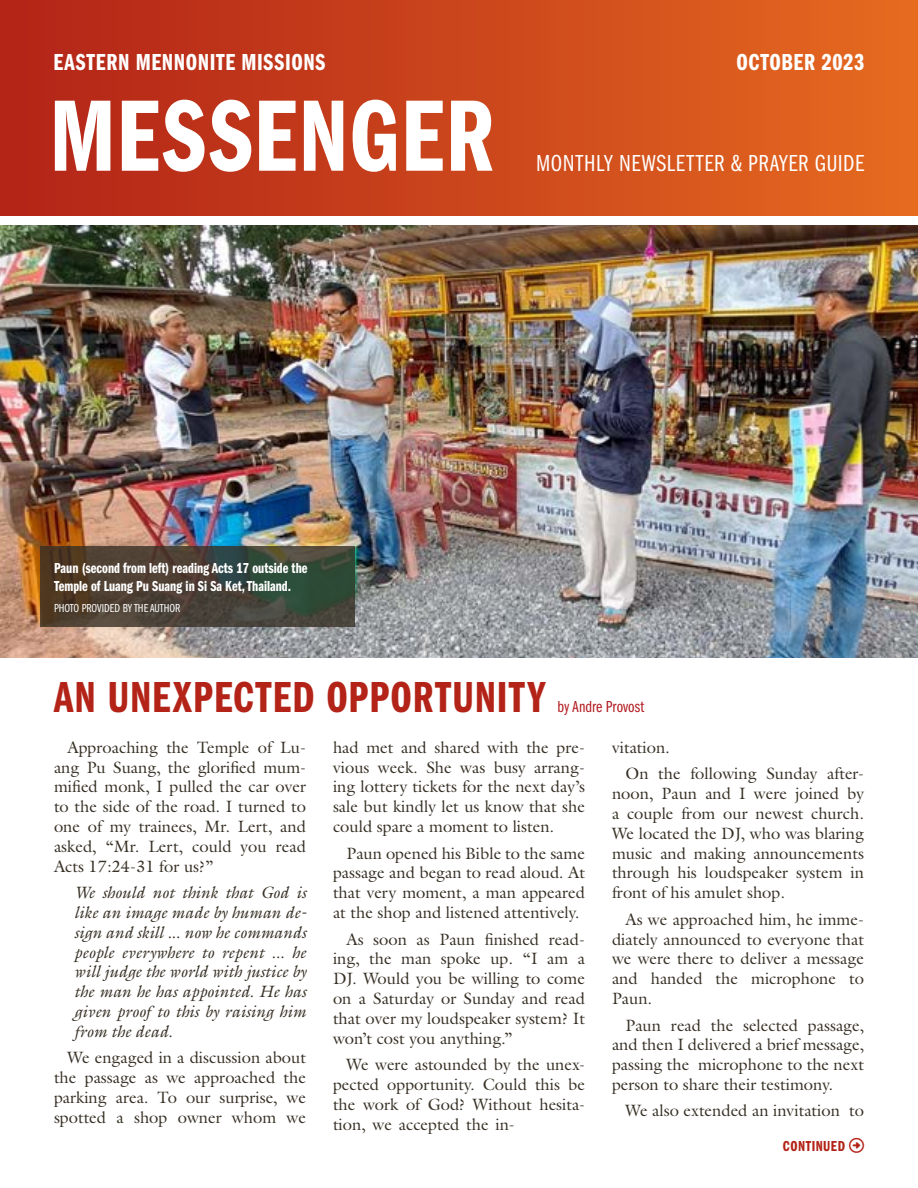
<style>
.page{position:relative;width:918px;height:1188px;background:#fff}
.page>*{position:absolute;margin:0;border:0;box-sizing:border-box;transform-origin:0 0}
.t1{font:105px "Franklin Gothic LT Pro Dm Cm";letter-spacing:.015em;color:#fff}
.t2{font:45px "Franklin Gothic LT Pro Dm Cm";letter-spacing:.025em;color:#b32317}
.t3{font:24px "Franklin Gothic LT Pro Dm Cm";letter-spacing:.025em;color:#fff}
.t4{font:24px "Franklin Gothic LT Pro Bk Cm";letter-spacing:.03em;color:#fff}
.t5{font:16.5px/19.8px "Galliard Pro";color:#373025;text-align:justify}
.t6{font:italic 16.5px/19.8px "Galliard Pro";color:#373025;text-align:justify}
.t7{font:16.5px "Franklin Gothic LT Pro Bk Cm";letter-spacing:.01em;color:#b1181e}
.t8{font:15px/18px "Franklin Gothic LT Pro Dm Cm";color:#fff}
.t9{font:15px "Franklin Gothic LT Pro Dm Cm";letter-spacing:.035em;color:#b32317}
.t10{font:12px "Franklin Gothic LT Pro Bk Cm";color:#fff}
</style>
<div class="page">
<div style="left:0;top:0;width:918px;height:216px;background:linear-gradient(to right,#b12217,#e66a20)"></div>
<img style="left:0;top:226px;width:918px;height:432px">
<svg style="left:40px;top:546px;width:315px;height:81px;background:#454235"></svg>
<h3 class="t3" style="left:53px;top:49px;width:273px">EASTERN MENNONITE MISSIONS</h3>
<h3 class="t3" style="left:736px;top:49px;width:130px">OCTOBER 2023</h3>
<h1 class="t1" style="left:50px;top:78px;width:446px">MESSENGER</h1>
<h3 class="t4" style="left:536px;top:150px;width:329px">MONTHLY NEWSLETTER &amp; PRAYER GUIDE</h3>
<p class="t8" style="left:54px;top:559px;width:255px">Paun (second from left) reading Acts 17 outside the<br>Temple of Luang Pu Suang in Si Sa Ket, Thailand.</p>
<p class="t10" style="left:54px;top:602px;width:128px">PHOTO PROVIDED BY THE AUTHOR</p>
<h2 class="t2" style="left:54px;top:673px;width:493px">AN UNEXPECTED OPPORTUNITY</h2>
<p class="t7" style="left:558px;top:698px;width:88px">by Andre Provost</p>
<p class="t5" style="left:54px;top:737px;width:254px;text-indent:13px">Approaching the Temple of Lu&shy;ang Pu Suang, the glorified mum&shy;mified monk, I pulled the car over to the side of the road. I turned to one of my trainees, Mr. Lert, and asked, “Mr. Lert, could you read Acts 17:24-31 for us?”</p>
<p class="t6" style="left:74px;top:883px;width:234px">We should not think that God is like an image made by human de&shy;sign and skill ... now he commands people everywhere to repent ... he will judge the world with justice by the man he has appointed. He has given proof to this by raising him from the dead.</p>
<p class="t5" style="left:54px;top:1048px;width:254px;text-indent:13px">We engaged in a discussion about the passage as we approached the parking area. To our surprise, we spotted a shop owner whom we</p>
<p class="t5" style="left:333px;top:737px;width:254px">had met and shared with the pre&shy;vious week. She was busy arrang&shy;ing lottery tickets for the next day’s sale but kindly let us know that she could spare a moment to listen.</p>
<p class="t5" style="left:333px;top:843px;width:254px;text-indent:13px">Paun opened his Bible to the same passage and began to read aloud. At that very moment, a man appeared at the shop and listened attentively.</p>
<p class="t5" style="left:333px;top:929px;width:254px;text-indent:13px">As soon as Paun finished read&shy;ing, the man spoke up. “I am a DJ. Would you be willing to come on a Saturday or Sunday and read that over my loudspeaker system? It won’t cost you anything.”</p>
<p class="t5" style="left:333px;top:1054px;width:254px;text-indent:13px">We were astounded by the unex&shy;pected opportunity. Could this be the work of God? Without hesita&shy;tion, we accepted the in-</p>
<p class="t5" style="left:625px;top:734px;width:240px;line-height:26.5px;text-indent:-13px">vitation.<br>On the following Sunday after-</p>
<p class="t5" style="left:612px;top:783px;width:254px">noon, Paun and I were joined by a couple from our newest church.<br>We located the DJ, who was blaring music and making announcements through his loudspeaker system in front of his amulet shop.</p>
<p class="t5" style="left:612px;top:909px;width:254px;text-indent:13px">As we approached him, he imme&shy;diately announced to everyone that we were there to deliver a message and handed the microphone to Paun.</p>
<p class="t5" style="left:612px;top:1015px;width:253px;text-indent:13px">Paun read the selected passage, and then I delivered a brief message, passing the microphone to the next person to share their testimony.</p>
<p class="t5" style="left:625px;top:1101px;width:240px">We also extended an invitation to</p>
<p class="t9" style="left:783px;top:1138px;width:83px">CONTINUED ★</p>
</div>
